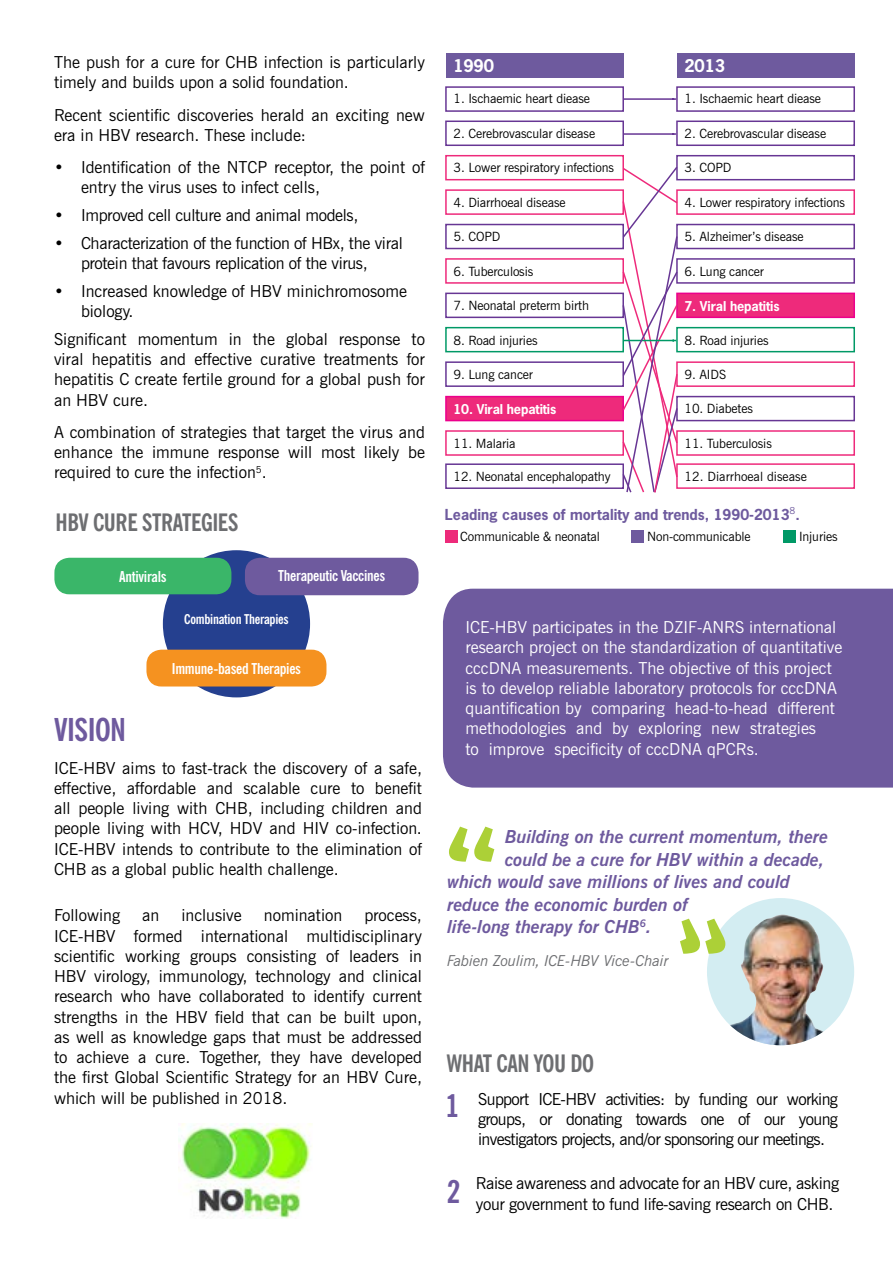
<style>
.page{position:relative;width:893px;height:1263px;background:#fff}
.page>*{position:absolute;margin:0;border:0;box-sizing:border-box;transform-origin:0 0}
.t1{font:700 condensed 31.5px "News Gothic BT";letter-spacing:-.02em;color:#6e5a9e}
.t2{font:700 condensed 24px "News Gothic BT";letter-spacing:-.02em;color:#6d6e71}
.t3{font:italic 700 18px "News Gothic BT";color:#6e5a9e}
.t4{font:16.5px/20.2px "News Gothic BT";color:#000;text-align:justify}
.t5{font:16.5px/20.2px "News Gothic BT";color:#fff}
.t6{font:16.5px/20.2px "News Gothic BT";letter-spacing:-.02em;color:#000;text-align:center}
.t7{font:700 16.5px "News Gothic";letter-spacing:-.01em;color:#fff}
.t8{font:700 condensed 15px "News Gothic BT";letter-spacing:-.02em;color:#fff}
.t9{font:italic 15px "News Gothic BT";letter-spacing:-.015em;color:#6d6e71}
.t10{font:700 14.25px "News Gothic";color:#6e5a9e}
.t11{font:700 condensed 13.5px "News Gothic BT";letter-spacing:-.02em;color:#fff}
.t12{font:12.75px "News Gothic BT";letter-spacing:-.01em;color:#000}
.t13{font:700 12.75px "News Gothic";letter-spacing:-.01em;color:#fff}
</style>
<div class="page">
<div style="left:445px;top:86px;width:179px;height:26px;background:#fff;border:2px solid #673694"></div>
<div style="left:446px;top:53px;width:177px;height:24px;background:#6e5a9e"></div>
<div style="left:677px;top:53px;width:177px;height:24px;background:#6e5a9e"></div>
<div style="left:676px;top:86px;width:179px;height:26px;background:#fff;border:2px solid #673694"></div>
<div style="left:445px;top:121px;width:179px;height:25px;background:#fff;border:2px solid #673694"></div>
<div style="left:676px;top:121px;width:179px;height:25px;background:#fff;border:2px solid #673694"></div>
<div style="left:445px;top:155px;width:179px;height:25px;background:#fff;border:2px solid #ee2a7b"></div>
<div style="left:676px;top:155px;width:179px;height:25px;background:#fff;border:2px solid #673694"></div>
<div style="left:445px;top:189px;width:179px;height:26px;background:#fff;border:2px solid #ee2a7b"></div>
<div style="left:676px;top:189px;width:179px;height:26px;background:#fff;border:2px solid #ee2a7b"></div>
<div style="left:445px;top:224px;width:179px;height:25px;background:#fff;border:2px solid #673694"></div>
<div style="left:676px;top:224px;width:179px;height:25px;background:#fff;border:2px solid #673694"></div>
<div style="left:445px;top:258px;width:179px;height:26px;background:#fff;border:2px solid #ee2a7b"></div>
<div style="left:676px;top:258px;width:179px;height:26px;background:#fff;border:2px solid #673694"></div>
<div style="left:445px;top:293px;width:179px;height:25px;background:#fff;border:2px solid #673694"></div>
<div style="left:676px;top:293px;width:179px;height:25px;background:#ee2a7b;border:2px solid #ec008c"></div>
<div style="left:445px;top:327px;width:179px;height:25px;background:#fff;border:2px solid #096"></div>
<div style="left:676px;top:327px;width:179px;height:25px;background:#fff;border:2px solid #096"></div>
<div style="left:445px;top:361px;width:179px;height:26px;background:#fff;border:2px solid #673694"></div>
<div style="left:676px;top:361px;width:179px;height:26px;background:#fff;border:2px solid #ee2a7b"></div>
<div style="left:445px;top:396px;width:179px;height:25px;background:#ee2a7b;border:2px solid #ec008c"></div>
<div style="left:676px;top:396px;width:179px;height:25px;background:#fff;border:2px solid #673694"></div>
<div style="left:445px;top:430px;width:179px;height:26px;background:#fff;border:2px solid #ee2a7b"></div>
<div style="left:445px;top:463px;width:179px;height:26px;background:#fff;border:2px solid #673694"></div>
<div style="left:676px;top:430px;width:179px;height:26px;background:#fff;border:2px solid #ee2a7b"></div>
<div style="left:676px;top:463px;width:179px;height:26px;background:#fff;border:2px solid #ee2a7b"></div>
<svg style="left:622px;top:98px;width:56px;height:3px"></svg>
<svg style="left:622px;top:133px;width:56px;height:3px"></svg>
<svg style="left:621px;top:165px;width:58px;height:328px"></svg>
<div style="left:445px;top:530px;width:12px;height:12px;background:#ed2a7a"></div>
<div style="left:632px;top:530px;width:12px;height:12px;background:#6e5a9e"></div>
<div style="left:783px;top:530px;width:12px;height:12px;background:#096"></div>
<svg style="left:449px;top:827px;width:45px;height:35px"></svg>
<div style="left:443px;top:589px;width:450px;height:199px;background:#6e5a9e"></div>
<div style="left:707px;top:898px;width:147px;height:147px;background:#d3edf2;border-radius:50%"></div>
<img style="left:730px;top:914px;width:94px;height:131px">
<svg style="left:680px;top:919px;width:45px;height:35px"></svg>
<img style="left:179px;top:1123px;width:133px;height:96px">
<div style="left:163px;top:550px;width:147px;height:147px;background:#25408f;border-radius:50%"></div>
<div style="left:146px;top:650px;width:180px;height:36px;background:#f59220;border-radius:15px"></div>
<div style="left:54px;top:558px;width:177px;height:36px;background:#3ab669;border-radius:15px"></div>
<div style="left:245px;top:558px;width:173px;height:37px;background:#6e5a9e;border-radius:15px"></div>
<p class="t4" style="left:54px;top:52px;width:372px">The push for a cure for CHB infection is particularly timely and builds upon a solid foundation.</p>
<p class="t4" style="left:54px;top:104px;width:372px">Recent scientific discoveries herald an exciting new era in HBV research. These include:</p>
<p class="t4" style="left:81px;top:157px;width:345px;text-indent:-27px">• Identification of the NTCP receptor, the point of entry the virus uses to infect cells,</p>
<p class="t6" style="left:54px;top:205px;width:306px">• Improved cell culture and animal models,</p>
<p class="t6" style="left:54px;top:233px;width:350px">• Characterization of the function of HBx, the viral protein that favours replication of the virus,</p>
<p class="t4" style="left:81px;top:281px;width:328px;text-indent:-27px">• Increased knowledge of HBV minichromosome biology.</p>
<p class="t4" style="left:54px;top:329px;width:372px">Significant momentum in the global response to viral hepatitis and effective curative treatments for hepatitis C create fertile ground for a global push for an HBV cure.</p>
<p class="t4" style="left:54px;top:422px;width:372px">A combination of strategies that target the virus and enhance the immune response will most likely be required to cure the infection<sup>5</sup>.</p>
<h2 class="t2" style="left:56px;top:507px;width:185px">HBV CURE STRATEGIES</h2>
<p class="t8" style="left:119px;top:567px;width:49px">Antivirals</p>
<p class="t8" style="left:278px;top:567px;width:108px">Therapeutic Vaccines</p>
<p class="t11" style="left:184px;top:611px;width:106px">Combination Therapies</p>
<p class="t8" style="left:172px;top:659px;width:131px">Immune-based Therapies</p>
<h1 class="t1" style="left:54px;top:711px;width:74px">VISION</h1>
<p class="t4" style="left:54px;top:758px;width:369px">ICE-HBV aims to fast-track the discovery of a safe, effective, affordable and scalable cure to benefit all people living with CHB, including children and people living with HCV, HDV and HIV co-infection.<br>ICE-HBV intends to contribute to the elimination of CHB as a global public health challenge.</p>
<p class="t4" style="left:54px;top:905px;width:68px">Following</p>
<p class="t4" style="left:142px;top:905px;width:19px">an</p>
<p class="t4" style="left:181px;top:905px;width:62px">inclusive</p>
<p class="t4" style="left:264px;top:905px;width:80px">nomination</p>
<p class="t4" style="left:54px;top:905px;width:369px;text-indent:310px">process, ICE-HBV formed international multidisciplinary scientific working groups consisting of leaders in HBV virology, immunology, technology and clinical research who have collaborated to identify current strengths in the HBV field that can be built upon, as well as knowledge gaps that must be addressed to achieve a cure. Together, they have developed the first Global Scientific Strategy for an HBV Cure, which will be published in 2018.</p>
<p class="t7" style="left:453px;top:55px;width:42px">1990</p>
<p class="t7" style="left:684px;top:55px;width:42px">2013</p>
<p class="t12" style="left:684px;top:91px;width:138px">1. Ischaemic heart diease</p>
<p class="t12" style="left:453px;top:126px;width:143px">2. Cerebrovascular disease</p>
<p class="t12" style="left:684px;top:126px;width:143px">2. Cerebrovascular disease</p>
<p class="t12" style="left:453px;top:160px;width:162px">3. Lower respiratory infections</p>
<p class="t12" style="left:684px;top:160px;width:49px">3. COPD</p>
<p class="t12" style="left:453px;top:195px;width:114px">4. Diarrhoeal disease</p>
<p class="t12" style="left:684px;top:195px;width:162px">4. Lower respiratory infections</p>
<p class="t12" style="left:453px;top:229px;width:49px">5. COPD</p>
<p class="t12" style="left:684px;top:229px;width:121px">5. Alzheimer’s disease</p>
<p class="t12" style="left:453px;top:263px;width:81px">6. Tuberculosis</p>
<p class="t12" style="left:684px;top:263px;width:81px">6. Lung cancer</p>
<p class="t12" style="left:453px;top:298px;width:137px">7. Neonatal preterm birth</p>
<p class="t13" style="left:684px;top:297px;width:97px">7. Viral hepatitis</p>
<p class="t12" style="left:453px;top:332px;width:86px">8. Road injuries</p>
<p class="t12" style="left:684px;top:332px;width:86px">8. Road injuries</p>
<p class="t12" style="left:453px;top:367px;width:81px">9. Lung cancer</p>
<p class="t12" style="left:684px;top:367px;width:43px">9. AIDS</p>
<p class="t13" style="left:453px;top:401px;width:104px">10. Viral hepatitis</p>
<p class="t12" style="left:684px;top:401px;width:70px">10. Diabetes</p>
<p class="t12" style="left:453px;top:435px;width:64px">11. Malaria</p>
<p class="t12" style="left:453px;top:469px;width:159px">12. Neonatal encephalopathy</p>
<p class="t12" style="left:453px;top:91px;width:138px">1. Ischaemic heart diease</p>
<p class="t12" style="left:684px;top:435px;width:89px">11. Tuberculosis</p>
<p class="t12" style="left:684px;top:468px;width:124px">12. Diarrhoeal disease</p>
<p class="t10" style="left:445px;top:505px;width:356px">Leading causes of mortality and trends, 1990-2013<sup>8</sup>.</p>
<p class="t12" style="left:460px;top:529px;width:141px">Communicable &amp; neonatal</p>
<p class="t12" style="left:647px;top:529px;width:105px">Non-communicable</p>
<p class="t12" style="left:799px;top:529px;width:40px">Injuries</p>
<p class="t5" style="left:465px;top:617px;width:378px">ICE-HBV participates in the DZIF-ANRS international research project on the standardization of quantitative cccDNA measurements. The objective of this project is to develop reliable laboratory protocols for cccDNA quantification by comparing head-to-head different methodologies and by exploring new strategies<br>to improve specificity of cccDNA qPCRs.</p>
<p class="t3" style="left:505px;top:826px;width:325px">Building on the current momentum, there</p>
<p class="t3" style="left:505px;top:848px;width:321px">could be a cure for HBV within a decade,</p>
<p class="t3" style="left:447px;top:871px;width:344px">which would save millions of lives and could</p>
<p class="t3" style="left:447px;top:893px;width:243px">reduce the economic burden of</p>
<p class="t3" style="left:447px;top:916px;width:206px">life-long therapy for CHB<sup>6</sup>.</p>
<p class="t9" style="left:447px;top:952px;width:223px">Fabien Zoulim, ICE-HBV Vice-Chair</p>
<h2 class="t2" style="left:446px;top:1049px;width:149px">WHAT CAN YOU DO</h2>
<p class="t4" style="left:478px;top:1088px;width:361px">Support ICE-HBV activities: by funding our working groups, or donating towards one of our young investigators projects, and/or sponsoring our meetings.</p>
<p class="t6" style="left:447px;top:1173px;width:394px;text-align:left;text-indent:29px">Raise awareness and advocate for an HBV cure, asking<br><sup>2</sup> your government to fund life-saving research on CHB.</p>
<h1 class="t1" style="left:446px;top:1086px;width:15px">1</h1>
</div>
